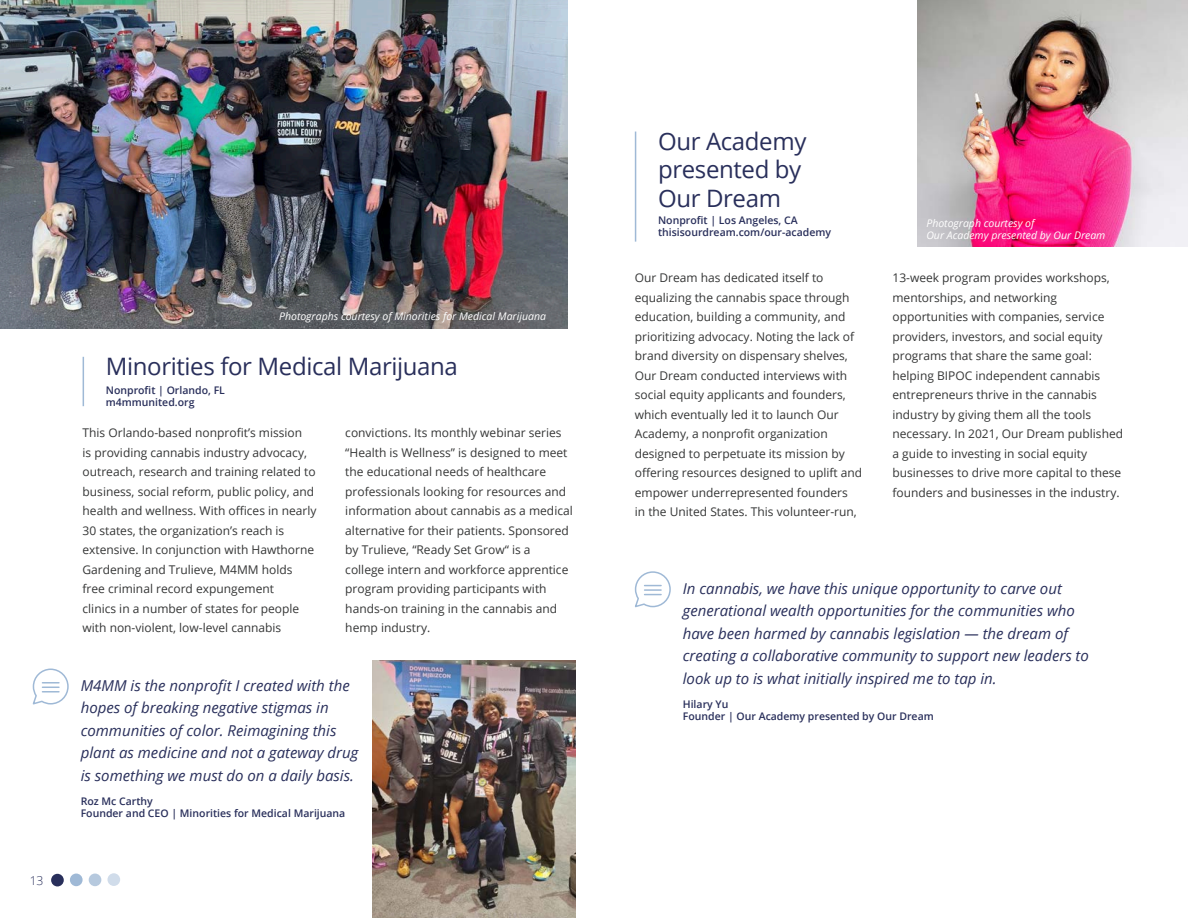
<style>
.page{position:relative;width:1188px;height:918px;background:#fff}
.page>*{position:absolute;margin:0;border:0;box-sizing:border-box;transform-origin:0 0}
.t1{font:24px/28.5px "Open Sans";letter-spacing:-.015em;color:#292f5b}
.t2{font:italic 15px/22.5px "Open Sans";color:#292f5b}
.t3{font:300 12.15px "Open Sans";color:#292f5b}
.t4{font:12px/19.5px "Open Sans";color:#353636}
.t5{font:600 10.5px/12px "Open Sans";color:#292f5b}
.t6{font:italic 10.5px/12px "Open Sans";color:#fff}
</style>
<div class="page">
<hr style="left:83px;top:357px;width:1px;height:49px;background:#9fb9d6">
<hr style="left:635px;top:132px;width:1px;height:110px;background:#9fb9d6">
<svg style="left:634px;top:571px;width:37px;height:37px"></svg>
<img style="left:373px;top:661px;width:202px;height:257px">
<img style="left:0;top:0;width:568px;height:328px">
<svg style="left:32px;top:668px;width:37px;height:37px"></svg>
<img style="left:917px;top:0;width:271px;height:246px">
<div style="left:70px;top:874px;width:13px;height:12px;background:#9fb9d6;border-radius:50%"></div>
<div style="left:89px;top:874px;width:12px;height:12px;background:#b6c9de;border-radius:50%"></div>
<div style="left:107px;top:873px;width:13px;height:13px;background:#d0dcea;border-radius:50%"></div>
<div style="left:51px;top:874px;width:13px;height:12px;background:#292f5b;border-radius:50%"></div>
<p class="t3" style="left:30px;top:875px;width:15px">13</p>
<p class="t6" style="left:279px;top:311px;width:268px">Photographs courtesy of Minorities for Medical Marijuana</p>
<h1 class="t1" style="left:106px;top:352px;width:354px">Minorities for Medical Marijuana</h1>
<p class="t5" style="left:106px;top:384px;width:121px">Nonprofit | Orlando, FL m4mmunited.org</p>
<p class="t4" style="left:83px;top:423px;width:235px">This Orlando-based nonprofit’s mission<br>is providing cannabis industry advocacy, outreach, research and training related to business, social reform, public policy, and health and wellness. With offices in nearly 30 states, the organization’s reach is extensive. In conjunction with Hawthorne Gardening and Trulieve, M4MM holds free criminal record expungement<br>clinics in a number of states for people with non-violent, low-level cannabis</p>
<p class="t4" style="left:345px;top:424px;width:229px">convictions. Its monthly webinar series “Health is Wellness” is designed to meet the educational needs of healthcare professionals looking for resources and information about cannabis as a medical alternative for their patients. Sponsored by Trulieve, “Ready Set Grow“ is a<br>college intern and workforce apprentice program providing participants with hands-on training in the cannabis and hemp industry.</p>
<p class="t2" style="left:81px;top:674px;width:279px">M4MM is the nonprofit I created with the hopes of breaking negative stigmas in communities of color. Reimagining this plant as medicine and not a gateway drug is something we must do on a daily basis.</p>
<p class="t5" style="left:81px;top:796px;width:266px">Roz Mc Carthy<br>Founder and CEO | Minorities for Medical Marijuana</p>
<h1 class="t1" style="left:658px;top:129px;width:150px">Our Academy presented by<br>Our Dream</h1>
<p class="t5" style="left:658px;top:214px;width:174px">Nonprofit | Los Angeles, CA thisisourdream.com/our-academy</p>
<p class="t6" style="left:926px;top:218px;width:181px">Photograph courtesy of<br>Our Academy presented by Our Dream</p>
<p class="t4" style="left:635px;top:269px;width:229px">Our Dream has dedicated itself to equalizing the cannabis space through education, building a community, and prioritizing advocacy. Noting the lack of brand diversity on dispensary shelves, Our Dream conducted interviews with social equity applicants and founders, which eventually led it to launch Our Academy, a nonprofit organization designed to perpetuate its mission by offering resources designed to uplift and empower underrepresented founders<br>in the United States. This volunteer-run,</p>
<p class="t4" style="left:892px;top:269px;width:232px">13-week program provides workshops, mentorships, and networking opportunities with companies, service providers, investors, and social equity programs that share the same goal: helping BIPOC independent cannabis entrepreneurs thrive in the cannabis industry by giving them all the tools necessary. In 2021, Our Dream published a guide to investing in social equity businesses to drive more capital to these founders and businesses in the industry.</p>
<p class="t2" style="left:683px;top:578px;width:408px">In cannabis, we have this unique opportunity to carve out generational wealth opportunities for the communities who have been harmed by cannabis legislation — the dream of creating a collaborative community to support new leaders to look up to is what initially inspired me to tap in.</p>
<p class="t5" style="left:683px;top:698px;width:252px">Hilary Yu<br>Founder | Our Academy presented by Our Dream</p>
</div>
